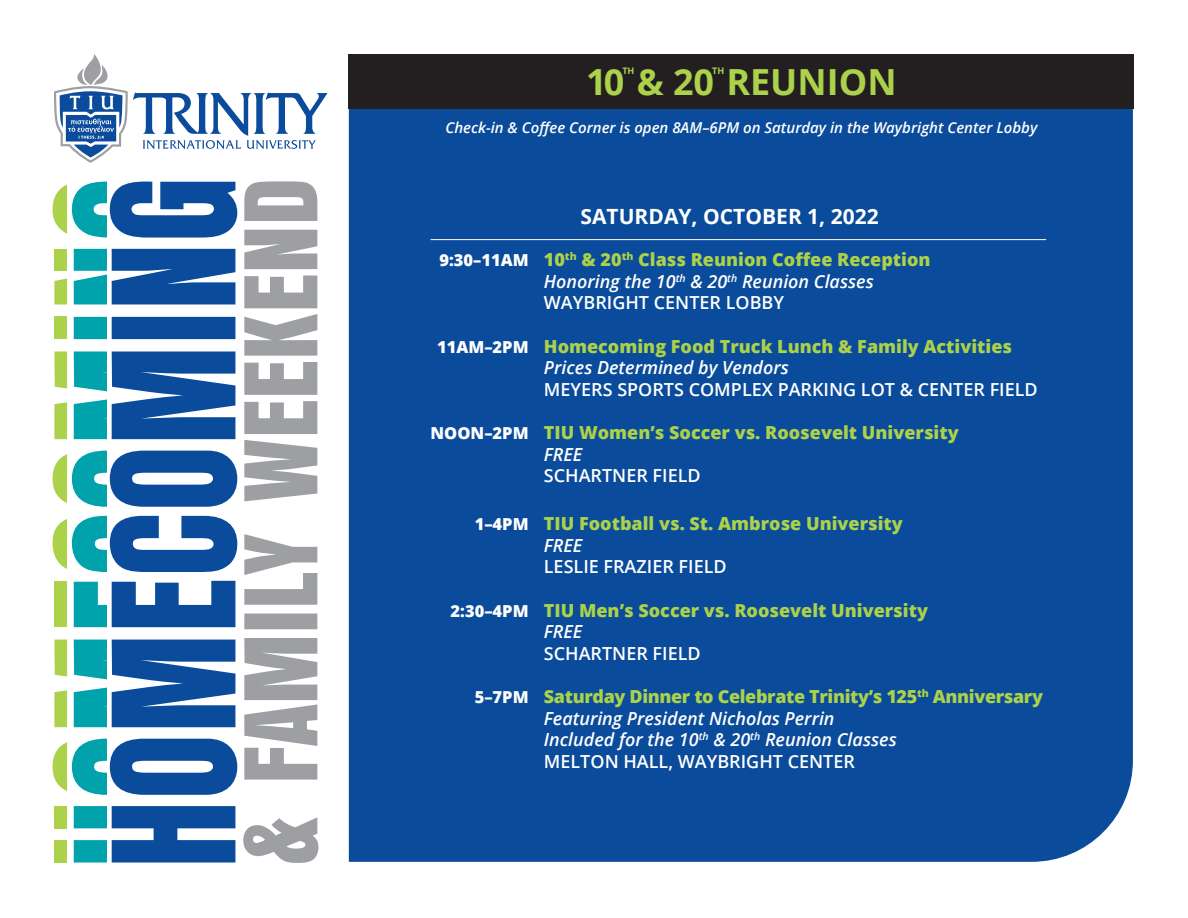
<style>
.page{position:relative;width:1188px;height:918px;background:#fff}
.page>*{position:absolute;margin:0;border:0;box-sizing:border-box;transform-origin:0 0}
.t1{font:700 36px "Open Sans";color:#acd14a}
.t2{font:700 21px "Open Sans";color:#fff}
.t3{font:800 18px "Open Sans";color:#acd14a}
.t4{font:italic 600 18px "Open Sans";color:#fff}
.t5{font:600 18px "Open Sans";color:#fff}
.t6{font:800 18px "Open Sans";letter-spacing:-.02em;color:#acd14a}
.t7{font:800 16.5px "Open Sans";color:#fff}
.t8{font:italic 600 15px "Open Sans";color:#fff}
.t9{font:700 9px "Open Sans";color:#acd14a}
</style>
<div class="page">
<div style="left:349px;top:108px;width:784px;height:754px;background:#0a4b9b"></div>
<div style="left:349px;top:54px;width:785px;height:54px;background:#231f20"></div>
<svg style="left:110px;top:182px;width:127px;height:681px;fill:#0a4b9b"></svg>
<svg style="left:53px;top:182px;width:54px;height:681px"></svg>
<svg style="left:243px;top:181px;width:75px;height:682px;fill:#9d9fa2"></svg>
<svg style="left:54px;top:54px;width:274px;height:109px"></svg>
<hr style="left:431px;top:239px;width:615px;height:1px;background:#fff">
<p class="t9" style="left:622px;top:65px;width:14px">TH</p>
<p class="t9" style="left:712px;top:65px;width:14px">TH</p>
<p class="t1" style="left:586px;top:57px;width:312px">10 &amp; 20 REUNION</p>
<p class="t8" style="left:445px;top:117px;width:594px">Check-in &amp; Coffee Corner is open 8AM–6PM on Saturday in the Waybright Center Lobby</p>
<p class="t7" style="left:439px;top:248px;width:91px">9:30–11AM</p>
<p class="t7" style="left:437px;top:334px;width:93px">11AM–2PM</p>
<p class="t7" style="left:431px;top:420px;width:100px">NOON–2PM</p>
<p class="t7" style="left:475px;top:512px;width:55px">1–4PM</p>
<p class="t7" style="left:451px;top:598px;width:80px">2:30–4PM</p>
<p class="t7" style="left:475px;top:685px;width:55px">5–7PM</p>
<p class="t2" style="left:581px;top:202px;width:300px">SATURDAY, OCTOBER 1, 2022</p>
<p class="t3" style="left:544px;top:246px;width:388px">10<sup>th</sup> &amp; 20<sup>th</sup> Class Reunion Coffee Reception</p>
<p class="t4" style="left:544px;top:269px;width:331px">Honoring the 10<sup>th</sup> &amp; 20<sup>th</sup> Reunion Classes</p>
<p class="t5" style="left:544px;top:291px;width:242px">WAYBRIGHT CENTER LOBBY</p>
<p class="t3" style="left:544px;top:332px;width:470px">Homecoming Food Truck Lunch &amp; Family Activities</p>
<p class="t4" style="left:544px;top:355px;width:247px">Prices Determined by Vendors</p>
<p class="t5" style="left:544px;top:377px;width:495px">MEYERS SPORTS COMPLEX PARKING LOT &amp; CENTER FIELD</p>
<p class="t3" style="left:544px;top:419px;width:416px">TIU Women’s Soccer vs. Roosevelt University</p>
<p class="t4" style="left:544px;top:442px;width:40px">FREE</p>
<p class="t5" style="left:544px;top:463px;width:158px">SCHARTNER FIELD</p>
<p class="t3" style="left:544px;top:510px;width:360px">TIU Football vs. St. Ambrose University</p>
<p class="t4" style="left:544px;top:533px;width:40px">FREE</p>
<p class="t5" style="left:544px;top:555px;width:184px">LESLIE FRAZIER FIELD</p>
<p class="t3" style="left:544px;top:596px;width:386px">TIU Men’s Soccer vs. Roosevelt University</p>
<p class="t4" style="left:544px;top:619px;width:40px">FREE</p>
<p class="t5" style="left:544px;top:641px;width:158px">SCHARTNER FIELD</p>
<p class="t6" style="left:544px;top:683px;width:501px">Saturday Dinner to Celebrate Trinity’s 125<sup>th</sup> Anniversary</p>
<p class="t4" style="left:544px;top:706px;width:292px">Featuring President Nicholas Perrin</p>
<p class="t4" style="left:544px;top:727px;width:354px">Included for the 10<sup>th</sup> &amp; 20<sup>th</sup> Reunion Classes</p>
<p class="t5" style="left:544px;top:749px;width:313px">MELTON HALL, WAYBRIGHT CENTER</p>
</div>
